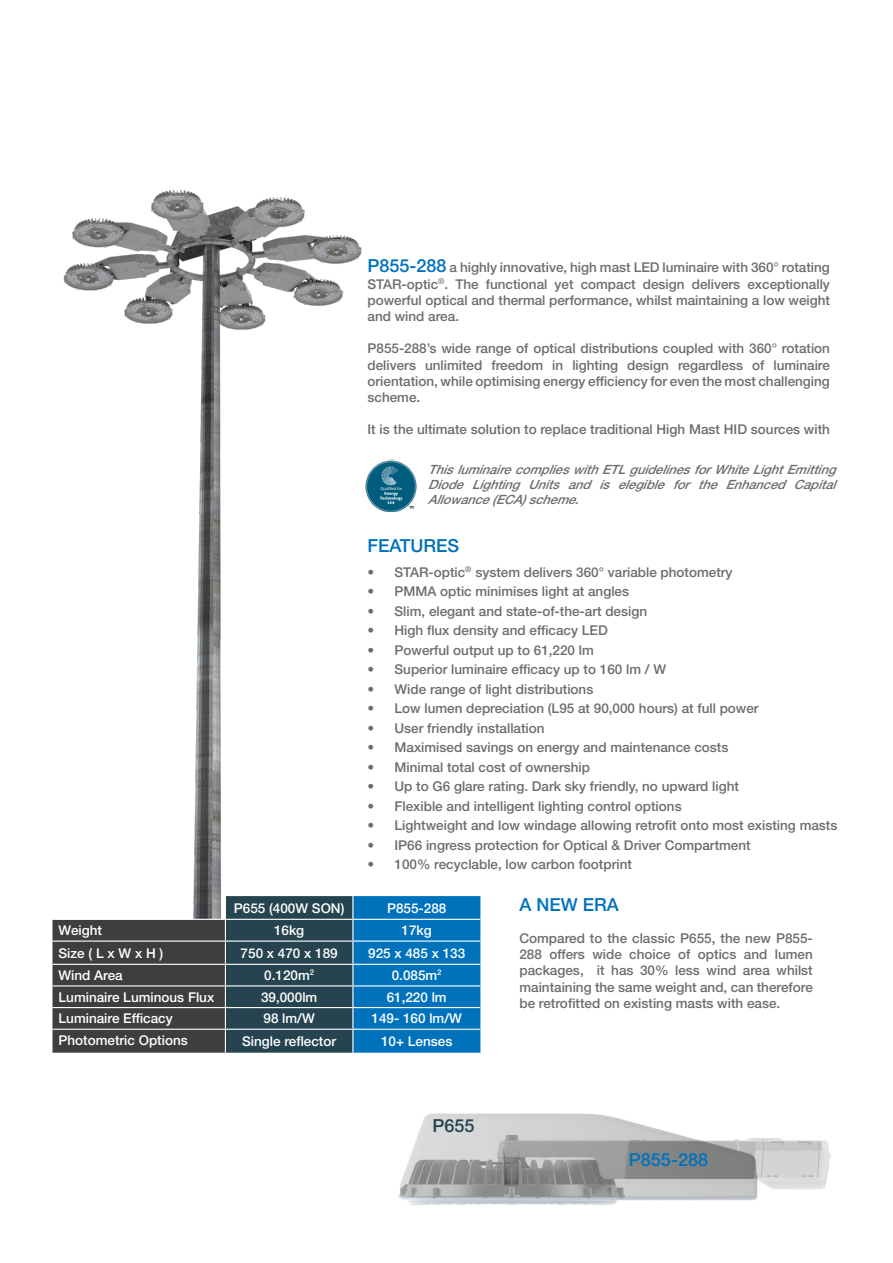
<style>
.page{position:relative;width:893px;height:1263px;background:#fff}
.page>*{position:absolute;margin:0;border:0;box-sizing:border-box;transform-origin:0 0}
.t1{font:500 18px "Helvetica Neue LT Std";color:#0072bc}
.t2{font:500 18px "Helvetica Neue LT Std";color:#26444f}
.t3{font:500 13.5px/16.2px "Helvetica Neue LT Std";color:#6c6d70;text-align:justify}
.t4{font:500 13.5px "Helvetica Neue LT Std";color:#fff}
.t5{font:italic 500 12.75px/15.3px "Helvetica Neue LT Std";color:#6c6d70;text-align:justify}
.s1{font-size:18px;color:#0072bc}
</style>
<div class="page">
<img style="left:63px;top:189px;width:418px;height:736px">
<img style="left:398px;top:1113px;width:433px;height:92px">
<svg style="left:52px;top:896px;width:428px;height:157px;background:#345d76"></svg>
<hr style="left:52px;top:919px;width:173px;height:1px;background:#fff">
<hr style="left:225px;top:919px;width:128px;height:1px;background:#fff">
<hr style="left:353px;top:919px;width:127px;height:1px;background:#fff">
<hr style="left:52px;top:940px;width:173px;height:2px;background:#fff">
<hr style="left:225px;top:940px;width:128px;height:2px;background:#fff">
<hr style="left:353px;top:940px;width:127px;height:2px;background:#fff">
<hr style="left:52px;top:964px;width:173px;height:1px;background:#fff">
<hr style="left:225px;top:964px;width:128px;height:1px;background:#fff">
<hr style="left:353px;top:964px;width:127px;height:1px;background:#fff">
<hr style="left:52px;top:985px;width:173px;height:1px;background:#fff">
<hr style="left:225px;top:985px;width:128px;height:1px;background:#fff">
<hr style="left:353px;top:985px;width:127px;height:1px;background:#fff">
<hr style="left:52px;top:1007px;width:173px;height:1px;background:#fff">
<hr style="left:225px;top:1007px;width:128px;height:1px;background:#fff">
<hr style="left:353px;top:1007px;width:127px;height:1px;background:#fff">
<hr style="left:52px;top:1029px;width:173px;height:1px;background:#fff">
<hr style="left:225px;top:1029px;width:128px;height:1px;background:#fff">
<hr style="left:353px;top:1029px;width:127px;height:1px;background:#fff">
<img style="left:365px;top:461px;width:51px;height:51px">
<p class="t3" style="left:368px;top:259px;width:464px"><span class="s1">P855-288</span> a highly innovative, high mast LED luminaire with 360° rotating STAR-optic<sup>®</sup>. The functional yet compact design delivers exceptionally powerful optical and thermal performance, whilst maintaining a low weight and wind area.</p>
<p class="t3" style="left:368px;top:340px;width:464px">P855-288’s wide range of optical distributions coupled with 360° rotation delivers unlimited freedom in lighting design regardless of luminaire orientation, while optimising energy efficiency for even the most challenging scheme.</p>
<p class="t3" style="left:368px;top:421px;width:464px">It is the ultimate solution to replace traditional High Mast HID sources with</p>
<p class="t5" style="left:428px;top:461px;width:415px">ThisluminairecomplieswithETLguidelinesforWhiteLightEmitting Diode Lighting Units and is elegible for the Enhanced Capital Allowance(ECA) scheme.</p>
<p class="t1" style="left:368px;top:534px;width:93px">FEATURES</p>
<p class="t3" style="left:368px;top:564px;width:367px">• STAR-optic<sup>®</sup> system delivers 360° variable photometry</p>
<p class="t3" style="left:368px;top:583px;width:263px">• PMMA optic minimises light at angles</p>
<p class="t3" style="left:368px;top:603px;width:281px">• Slim, elegant and state-of-the-art design</p>
<p class="t3" style="left:368px;top:622px;width:242px">• High flux density and efficacy LED</p>
<p class="t3" style="left:368px;top:642px;width:228px">• Powerful output up to 61,220 lm</p>
<p class="t3" style="left:368px;top:661px;width:300px">• Superior luminaire efficacy up to 160 lm / W</p>
<p class="t3" style="left:368px;top:681px;width:227px">• Wide range of light distributions</p>
<p class="t3" style="left:368px;top:700px;width:393px">• Low lumen depreciation (L95 at 90,000 hours) at full power</p>
<p class="t3" style="left:368px;top:720px;width:179px">• User friendly installation</p>
<p class="t3" style="left:368px;top:739px;width:362px">• Maximised savings on energy and maintenance costs</p>
<p class="t3" style="left:368px;top:759px;width:224px">• Minimal total cost of ownership</p>
<p class="t3" style="left:368px;top:778px;width:373px">• Up to G6 glare rating. Dark sky friendly, no upward light</p>
<p class="t3" style="left:368px;top:798px;width:316px">• Flexible and intelligent lighting control options</p>
<p class="t3" style="left:368px;top:817px;width:471px">• Lightweight and low windage allowing retrofit onto most existing masts</p>
<p class="t3" style="left:368px;top:837px;width:385px">• IP66 ingress protection for Optical &amp; Driver Compartment</p>
<p class="t3" style="left:368px;top:856px;width:266px">• 100% recyclable, low carbon footprint</p>
<p class="t4" style="left:234px;top:900px;width:112px">P655 (400W SON)</p>
<p class="t4" style="left:387px;top:900px;width:61px">P855-288</p>
<p class="t4" style="left:58px;top:922px;width:45px">Weight</p>
<p class="t4" style="left:274px;top:922px;width:32px">16kg</p>
<p class="t4" style="left:402px;top:922px;width:32px">17kg</p>
<p class="t4" style="left:58px;top:945px;width:106px">Size ( L x W x H )</p>
<p class="t4" style="left:241px;top:945px;width:99px">750 x 470 x 189</p>
<p class="t4" style="left:368px;top:945px;width:99px">925 x 485 x 133</p>
<p class="t4" style="left:58px;top:967px;width:66px">Wind Area</p>
<p class="t4" style="left:264px;top:967px;width:51px">0.120m<sup>2</sup></p>
<p class="t4" style="left:392px;top:967px;width:51px">0.085m<sup>2</sup></p>
<p class="t4" style="left:58px;top:989px;width:157px">Luminaire Luminous Flux</p>
<p class="t4" style="left:261px;top:989px;width:58px">39,000lm</p>
<p class="t4" style="left:387px;top:989px;width:62px">61,220 lm</p>
<p class="t4" style="left:58px;top:1010px;width:116px">Luminaire Efficacy</p>
<p class="t4" style="left:264px;top:1010px;width:53px">98 lm/W</p>
<p class="t4" style="left:372px;top:1010px;width:92px">149- 160 lm/W</p>
<p class="t4" style="left:58px;top:1032px;width:131px">Photometric Options</p>
<p class="t4" style="left:242px;top:1033px;width:96px">Single reflector</p>
<p class="t4" style="left:381px;top:1033px;width:73px">10+ Lenses</p>
<p class="t2" style="left:432px;top:1115px;width:44px">P655</p>
<p class="t1" style="left:519px;top:893px;width:101px">A NEW ERA</p>
<p class="t3" style="left:519px;top:930px;width:295px">Compared to the classic P655, the new P855- 288 offers wide choice of optics and lumen packages, it has 30% less wind area whilst maintaining the same weight and, can therefore be retrofitted on existing masts with ease.</p>
<p class="t1" style="left:629px;top:1148px;width:81px">P855-288</p>
</div>
